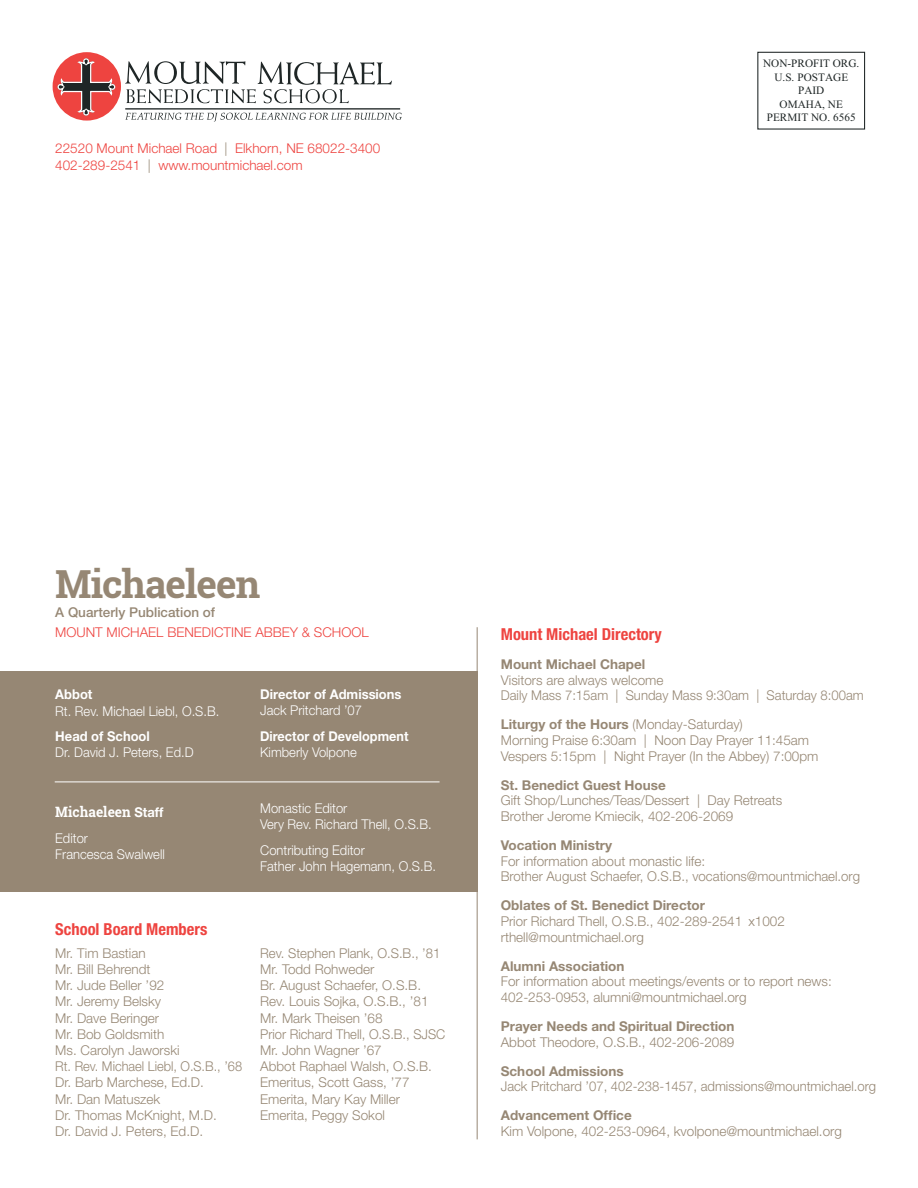
<style>
.page{position:relative;width:918px;height:1188px;background:#fff}
.page>*{position:absolute;margin:0;border:0;box-sizing:border-box;transform-origin:0 0}
.t1{font:700 38.7px "Roboto Slab";letter-spacing:-.025em;color:#968774}
.BasicBody_11_13{font:700 condensed 16.5px "Helvetica Neue";color:#ee4440}
.t2{font:700 14.25px "Roboto Slab";color:#fff;scale:.96 1}
.BasicBody_11_13-2{font:300 13.5px/15.6px "Helvetica Neue";color:#968774}
.t3{font:300 13.5px/16.5px "Helvetica Neue";color:#fff;scale:.96 1}
.t4{font:300 13.5px/16.5px "Helvetica Neue";color:#ee4440}
.t5{font:700 13.5px/16.5px "Helvetica Neue";color:#fff;scale:.96 1}
.t6{font:700 13.5px/16.5px "Helvetica Neue";color:#fff;scale:.94 1}
.BasicBody_11_13-3{font:300 13.5px "Helvetica Neue";color:#968774;scale:.95 1}
.BasicBody_11_13-4{font:300 13.5px "Helvetica Neue";color:#968774;scale:.96 1}
.t7{font:500 13.5px "Helvetica Neue";color:#968774}
.t8{font:11.25px/13.5px "Times New Roman";color:#1f2626;text-align:center}
.s1{color:#968774}
.s2{font-weight:700}
.s3{font-weight:300}
.s4{font-family:"Helvetica Neue";font-size:13.5px}
</style>
<div class="page">
<div style="left:0;top:671px;width:477px;height:221px;background:#968774"></div>
<hr style="left:55px;top:782px;width:385px;height:1px;background:#fff">
<hr style="left:477px;top:627px;width:1px;height:512px;background:#968774">
<div style="left:53px;top:52px;width:68px;height:69px;background:#ee4440;border-radius:50%"></div>
<svg style="left:57px;top:58px;width:59px;height:58px"></svg>
<svg style="left:125px;top:61px;width:267px;height:42px"></svg>
<hr style="left:125px;top:108px;width:275px;height:2px;background:#1f2626">
<svg style="left:125px;top:113px;width:277px;height:9px"></svg>
<div style="left:757px;top:52px;width:108px;height:78px;border:1px solid #1f2626"></div>
<p class="t4" style="left:55px;top:140px;width:326px">22520 Mount Michael Road <span class="s1">|</span> Elkhorn, NE 68022-3400<br>402-289-2541 <span class="s1">|</span> www.mountmichael.com</p>
<p class="t8" style="left:763px;top:56px;width:98px">NON-PROFIT ORG.<br>U.S. POSTAGE<br>PAID<br>OMAHA, NE<br>PERMIT NO. 6565</p>
<p class="t1" style="left:55px;top:557px;width:207px">Michaeleen</p>
<p class="t7" style="left:55px;top:604px;width:161px">A Quarterly Publication of</p>
<p class="t4" style="left:55px;top:623px;width:315px">MOUNT MICHAEL BENEDICTINE ABBEY &amp; SCHOOL</p>
<p class="BasicBody_11_13" style="left:501px;top:624px;width:163px">Mount Michael Directory</p>
<p class="BasicBody_11_13-2" style="left:501px;top:656px;width:364px"><span class="s2">Mount Michael Chapel<br></span>Visitors are always welcome<br>Daily Mass 7:15am | Sunday Mass 9:30am | Saturday 8:00am</p>
<p class="BasicBody_11_13-2" style="left:501px;top:717px;width:319px"><span class="s2">Liturgy of the Hours</span> (Monday-Saturday)<br>Morning Praise 6:30am | Noon Day Prayer 11:45am<br>Vespers 5:15pm | Night Prayer (In the Abbey) 7:00pm</p>
<p class="BasicBody_11_13-2" style="left:501px;top:777px;width:283px"><span class="s2">St. Benedict Guest House<br></span>Gift Shop/Lunches/Teas/Dessert | Day Retreats<br>Brother Jerome Kmiecik, 402-206-2069</p>
<p class="BasicBody_11_13-2" style="left:501px;top:837px;width:361px"><span class="s2">Vocation Ministry<br></span>For information about monastic life:<br>Brother August Schaefer, O.S.B., vocations@mountmichael.org</p>
<p class="BasicBody_11_13-2" style="left:501px;top:897px;width:286px"><span class="s2">Oblates of St. Benedict Director<br></span>Prior Richard Thell, O.S.B., 402-289-2541 x1002 rthell@mountmichael.org</p>
<p class="BasicBody_11_13-2" style="left:501px;top:958px;width:333px"><span class="s2">Alumni Association<br></span>For information about meetings/events or to report news:<br>402-253-0953, alumni@mountmichael.org</p>
<p class="BasicBody_11_13-2" style="left:501px;top:1018px;width:235px"><span class="s2">Prayer Needs and Spiritual Direction<br></span>Abbot Theodore, O.S.B., 402-206-2089</p>
<p class="BasicBody_11_13-2" style="left:501px;top:1063px;width:377px"><span class="s2">School Admissions<br></span>Jack Pritchard ’07, 402-238-1457, admissions@mountmichael.org</p>
<p class="BasicBody_11_13-2" style="left:501px;top:1107px;width:343px"><span class="s2">Advancement Office<br></span>Kim Volpone, 402-253-0964, kvolpone@mountmichael.org</p>
<p class="t5" style="left:260px;top:686px;width:149px">Director of Admissions<br><span class="s3">Jack Pritchard ’07</span></p>
<p class="t6" style="left:260px;top:728px;width:159px">Director of Development<br><span class="s3">Kimberly Volpone</span></p>
<p class="t3" style="left:55px;top:686px;width:172px"><span class="s2">Abbot<br></span>Rt. Rev. Michael Liebl, O.S.B.</p>
<p class="t3" style="left:55px;top:728px;width:146px"><span class="s2">Head of School<br></span>Dr. David J. Peters, Ed.D</p>
<p class="t3" style="left:260px;top:800px;width:180px">Monastic Editor<br>Very Rev. Richard Thell, O.S.B.</p>
<p class="t3" style="left:260px;top:841px;width:185px">Contributing Editor<br>Father John Hagemann, O.S.B.</p>
<p class="t2" style="left:55px;top:802px;width:114px">Michaeleen <span class="s4">Staff</span></p>
<p class="t3" style="left:55px;top:829px;width:116px">Editor<br>Francesca Swalwell</p>
<p class="BasicBody_11_13" style="left:55px;top:919px;width:154px">School Board Members</p>
<p class="BasicBody_11_13-2" style="left:55px;top:945px;width:92px">Mr. Tim Bastian</p>
<p class="BasicBody_11_13-2" style="left:55px;top:961px;width:97px">Mr. Bill Behrendt</p>
<p class="BasicBody_11_13-2" style="left:55px;top:977px;width:111px">Mr. Jude Beller ’92</p>
<p class="BasicBody_11_13-2" style="left:55px;top:994px;width:107px">Mr. Jeremy Belsky</p>
<p class="BasicBody_11_13-2" style="left:55px;top:1010px;width:105px">Mr. Dave Beringer</p>
<p class="BasicBody_11_13-2" style="left:55px;top:1026px;width:111px">Mr. Bob Goldsmith</p>
<p class="BasicBody_11_13-2" style="left:55px;top:1042px;width:126px">Ms. Carolyn Jaworski</p>
<p class="BasicBody_11_13-3" style="left:55px;top:1058px;width:198px">Rt. Rev. Michael Liebl, O.S.B., ’68</p>
<p class="BasicBody_11_13-2" style="left:55px;top:1075px;width:150px">Dr. Barb Marchese, Ed.D.</p>
<p class="BasicBody_11_13-2" style="left:55px;top:1091px;width:107px">Mr. Dan Matuszek</p>
<p class="BasicBody_11_13-2" style="left:55px;top:1107px;width:163px">Dr. Thomas McKnight, M.D.</p>
<p class="BasicBody_11_13-2" style="left:55px;top:1123px;width:149px">Dr. David J. Peters, Ed.D.</p>
<p class="BasicBody_11_13-2" style="left:260px;top:945px;width:182px">Rev. Stephen Plank, O.S.B., ’81</p>
<p class="BasicBody_11_13-2" style="left:260px;top:961px;width:116px">Mr. Todd Rohweder</p>
<p class="BasicBody_11_13-2" style="left:260px;top:977px;width:162px">Br. August Schaefer, O.S.B.</p>
<p class="BasicBody_11_13-2" style="left:260px;top:994px;width:170px">Rev. Louis Sojka, O.S.B., ’81</p>
<p class="BasicBody_11_13-2" style="left:260px;top:1010px;width:124px">Mr. Mark Theisen ’68</p>
<p class="BasicBody_11_13-4" style="left:260px;top:1026px;width:194px">Prior Richard Thell, O.S.B., SJSC</p>
<p class="BasicBody_11_13-2" style="left:260px;top:1042px;width:123px">Mr. John Wagner ’67</p>
<p class="BasicBody_11_13-2" style="left:260px;top:1058px;width:173px">Abbot Raphael Walsh, O.S.B.</p>
<p class="BasicBody_11_13-2" style="left:260px;top:1075px;width:151px">Emeritus, Scott Gass, ’77</p>
<p class="BasicBody_11_13-2" style="left:260px;top:1091px;width:141px">Emerita, Mary Kay Miller</p>
<p class="BasicBody_11_13-2" style="left:260px;top:1107px;width:126px">Emerita, Peggy Sokol</p>
</div>
